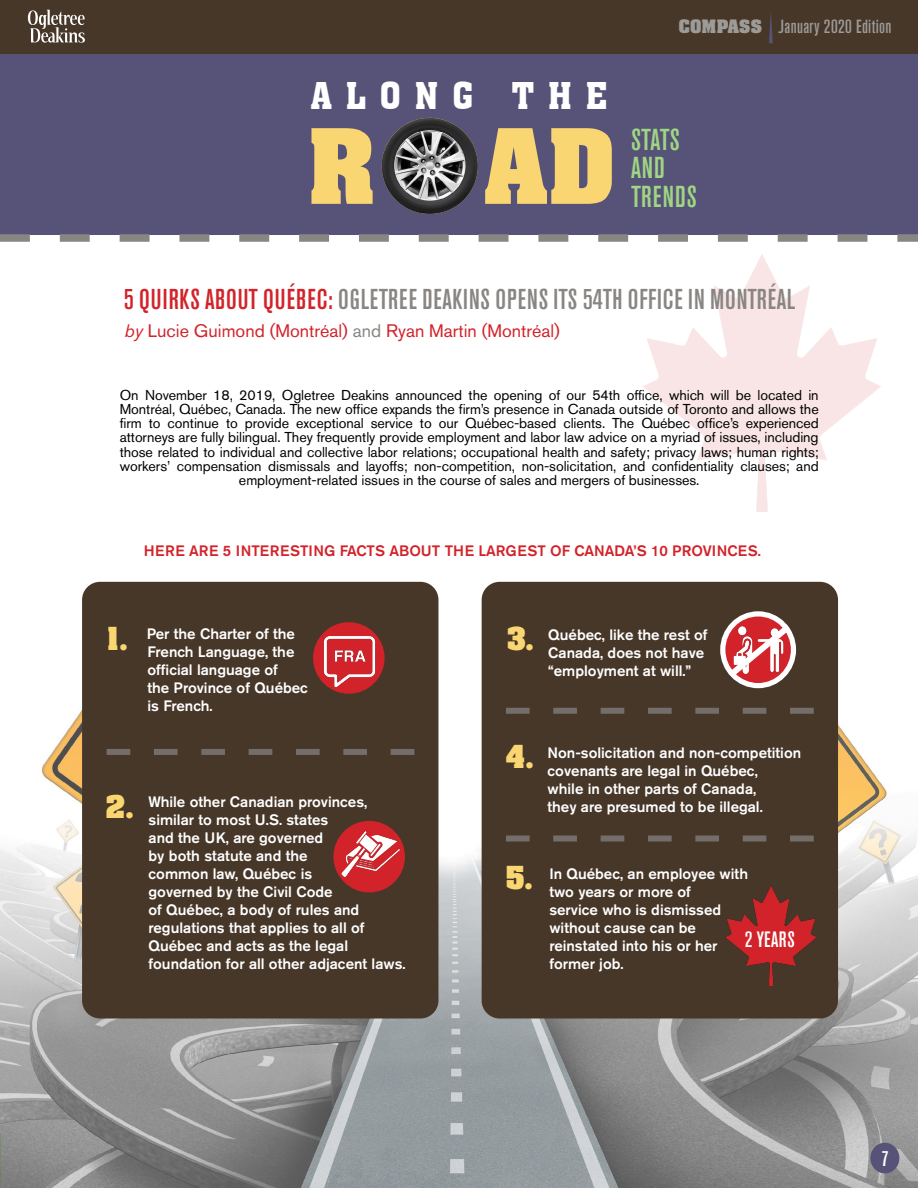
<style>
.page{position:relative;width:918px;height:1188px;background:#fff}
.page>*{position:absolute;margin:0;border:0;box-sizing:border-box;transform-origin:0 0}
.t1{font:700 88.2px "Aachen";color:#fad672}
.t2{font:36px "Aachen BT";letter-spacing:.37em;color:#fff}
.t3{font:500 condensed 30px/28.5px "Akzidenz Grotesk BE";letter-spacing:.02em;color:#9fd584}
.t4{font:500 condensed 28.5px "Akzidenz Grotesk BE";letter-spacing:.03em;color:#888582}
.t5{font:500 condensed 22.05px "Akzidenz Grotesk BE";letter-spacing:.02em;color:#fff}
.t6{font:500 condensed 21.3px "Akzidenz Grotesk BE";color:#fff}
.t7{font:500 condensed 18.9px "Akzidenz Grotesk BE";letter-spacing:.02em;color:#9d9b98}
.t8{font:18px "Akzidenz Grotesk BE";color:#d2232a}
.t9{font:500 15px/18px "Akzidenz Grotesk BE";color:#fff}
.t10{font:500 15px "Akzidenz Grotesk BE";color:#d2232a}
.t11{font:14.25px/14.2px "Akzidenz Grotesk BE";letter-spacing:-.005em;color:#000;text-align:center}
.s1{font-family:"Aachen";font-weight:700;font-stretch:normal;font-size:15.75px}
.s2{color:#d2232a}
.s3{font-style:italic}
.s4{color:#888582}
.s5{font-family:"Aachen";font-weight:700;font-size:27px;color:#fad672}
</style>
<div class="page">
<img style="left:0;top:581px;width:918px;height:607px">
<div style="left:0;top:0;width:918px;height:234px;background:#575378"></div>
<div style="left:0;top:0;width:918px;height:54px;background:#473729"></div>
<svg style="left:28px;top:10px;width:57px;height:33px"></svg>
<svg style="left:769px;top:11px;width:4px;height:32px"></svg>
<img style="left:382px;top:118px;width:96px;height:96px;border-radius:48px">
<div style="left:82px;top:582px;width:356px;height:437px;background:#473729;border-radius:18px"></div>
<div style="left:482px;top:582px;width:356px;height:437px;background:#473729;border-radius:18px"></div>
<svg style="left:0;top:234px;width:918px;height:8px"></svg>
<svg style="left:107px;top:749px;width:307px;height:6px"></svg>
<svg style="left:506px;top:708px;width:308px;height:6px"></svg>
<svg style="left:506px;top:836px;width:308px;height:6px"></svg>
<div style="left:870px;top:1143px;width:29px;height:30px;background:#575378;border-radius:50%"></div>
<div style="left:313px;top:622px;width:72px;height:72px;background:#d2232a;border-radius:50%"></div>
<img style="left:321px;top:634px;width:56px;height:55px">
<div style="left:333px;top:821px;width:72px;height:71px;background:#d2232a;border-radius:50%"></div>
<img style="left:342px;top:825px;width:57px;height:57px">
<img style="left:643px;top:255px;width:238px;height:256px">
<img style="left:720px;top:611px;width:60px;height:78px">
<svg style="left:725px;top:618px;width:72px;height:63px;background:#d2787a"></svg>
<img style="left:725px;top:886px;width:92px;height:99px">
<h2 class="t2" style="left:311px;top:73px;width:299px">ALONG THE</h2>
<h1 class="t1" style="left:309px;top:100px;width:306px">R AD</h1>
<h3 class="t7" style="left:679px;top:16px;width:214px"><span class="s1">COMPASS</span> January 2020 Edition</h3>
<h3 class="t3" style="left:631px;top:125px;width:67px">STATS<br>AND<br>TRENDS</h3>
<h3 class="t4" style="left:124px;top:283px;width:673px"><span class="s2">5 QUIRKS ABOUT QUÉBEC:</span> OGLETREE DEAKINS OPENS ITS 54TH OFFICE IN MONTRÉAL</h3>
<p class="t8" style="left:125px;top:320px;width:437px"><span class="s3">by</span> Lucie Guimond (Montréal) <span class="s4">and</span> Ryan Martin (Montréal)</p>
<p class="t11" style="left:120px;top:387px;width:700px">On November 18, 2019, Ogletree Deakins announced the opening of our 54th office, which will be located in Montréal, Québec, Canada. The new office expands the firm’s presence in Canada outside of Toronto and allows the firm to continue to provide exceptional service to our Québec-based clients. The Québec office’s experienced attorneys are fully bilingual. They frequently provide employment and labor law advice on a myriad of issues, including those related to individual and collective labor relations; occupational health and safety; privacy laws; human rights; workers’ compensation dismissals and layoffs; non-competition, non-solicitation, and confidentiality clauses; and employment-related issues in the course of sales and mergers of businesses.</p>
<p class="t10" style="left:144px;top:541px;width:619px">HERE ARE 5 INTERESTING FACTS ABOUT THE LARGEST OF CANADA’S 10 PROVINCES.</p>
<p class="t9" style="left:147px;top:625px;width:162px;text-indent:-41px"><span class="s5">1.</span> Per the Charter of the<br>French Language, the official language of<br>the Province of Québec is French.</p>
<p class="t9" style="left:149px;top:793px;width:259px;text-indent:-43px"><span class="s5">2.</span> While other Canadian provinces, similar to most U.S. states<br>and the UK, are governed<br>by both statute and the<br>common law, Québec is<br>governed by the Civil Code<br>of Québec, a body of rules and regulations that applies to all of<br>Québec and acts as the legal foundation for all other adjacent laws.</p>
<p class="t9" style="left:548px;top:625px;width:161px;text-indent:-41px"><span class="s5">3.</span> Québec, like the rest of<br>Canada, does not have “employment at will.”</p>
<p class="t9" style="left:506px;top:743px;width:296px;text-align:center"><span class="s5">4.</span> Non-solicitation and non-competition covenants are legal in Québec,<br>while in other parts of Canada,<br>they are presumed to be illegal.</p>
<p class="t9" style="left:549px;top:864px;width:200px;text-indent:-43px"><span class="s5">5.</span> In Québec, an employee with two years or more of<br>service who is dismissed without cause can be reinstated into his or her former job.</p>
<h3 class="t5" style="left:745px;top:927px;width:51px">2 YEARS</h3>
<h3 class="t6" style="left:882px;top:1146px;width:9px">7</h3>
</div>
